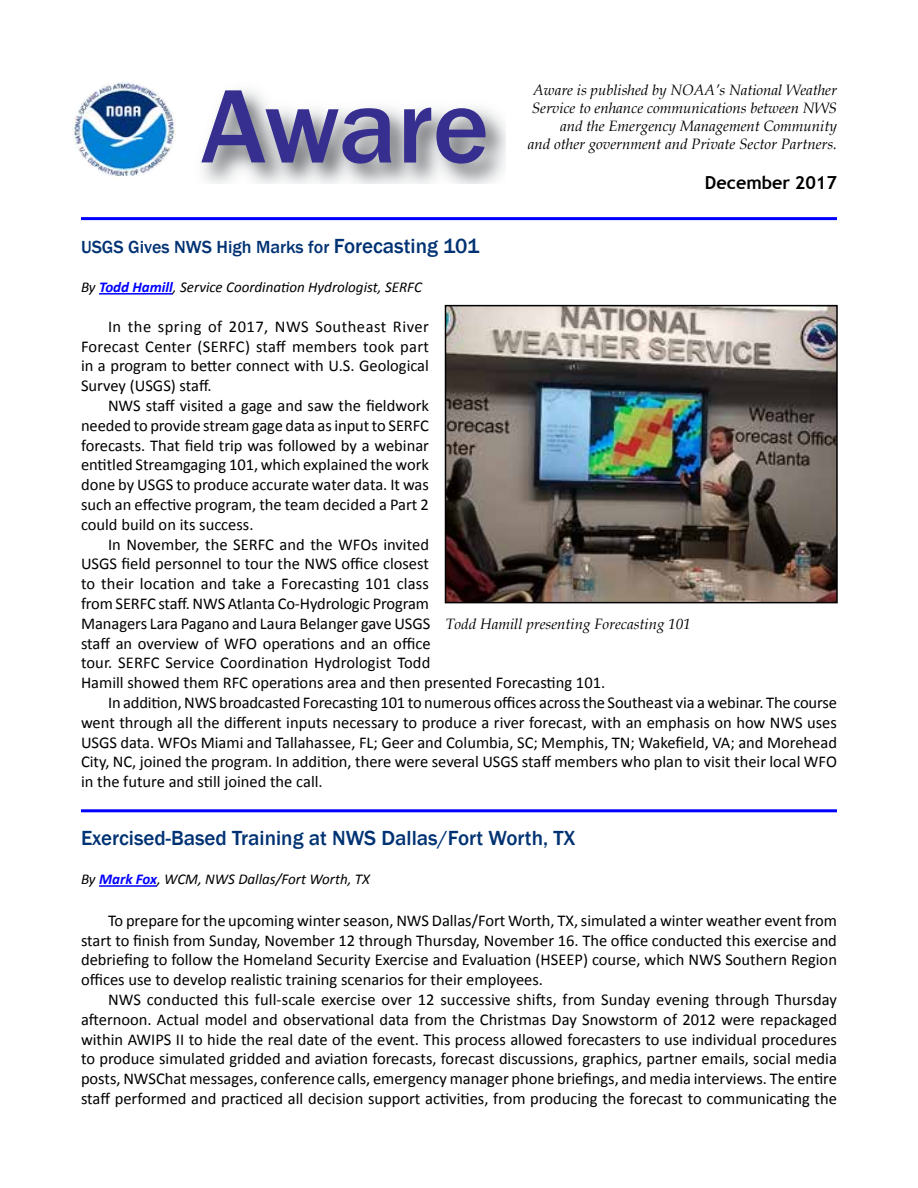
<style>
.page{position:relative;width:918px;height:1188px;background:#fff}
.page>*{position:absolute;margin:0;border:0;box-sizing:border-box;transform-origin:0 0}
.t1{font:500 108px "Franklin Gothic";letter-spacing:-.005em;color:#372f90}
.t2{font:500 21px "Franklin Gothic";color:#003273}
.t3{font:500 18px "Franklin Gothic";color:#003273}
.t4{font:700 18px "Trebuchet MS";color:#000}
.t5{font:16.5px/19.8px "Calibri";color:#000;text-align:justify}
.t6{font:italic 15px/18px "Book Antiqua";color:#000;text-align:right}
.t7{font:italic 15px "Calibri";color:#000}
.s1{font-size:21px}
.s2{font-weight:700;color:#00f}
</style>
<div class="page">
<img style="left:73px;top:81px;width:103px;height:95px">
<hr style="left:81px;top:217px;width:756px;height:3px;background:#00f">
<hr style="left:99px;top:293px;width:74px;height:2px;background:#00f">
<hr style="left:81px;top:809px;width:756px;height:3px;background:#00f">
<hr style="left:99px;top:885px;width:58px;height:2px;background:#00f">
<img style="left:448px;top:308px;width:387px;height:292px">
<div style="left:445px;top:305px;width:393px;height:298px;border:2px solid #000"></div>
<h1 class="t1" style="left:201px;top:60px;width:290px">Aware</h1>
<p class="t6" style="left:532px;top:81px;width:307px">Aware is published by NOAA’s National Weather<br>Service to enhance communications between NWS and the Emergency Management Community</p>
<p class="t6" style="left:528px;top:135px;width:311px">and other government and Private Sector Partners.</p>
<p class="t4" style="left:705px;top:171px;width:134px">December 2017</p>
<p class="t3" style="left:81px;top:235px;width:400px">USGS Gives NWS High Marks for <span class="s1">Forecasting 101</span></p>
<p class="t7" style="left:81px;top:277px;width:342px">By <span class="s2">Todd Hamill</span>, Service Coordination Hydrologist, SERFC</p>
<p class="t5" style="left:81px;top:316px;width:349px;text-indent:27px">In the spring of 2017, NWS Southeast River Forecast Center (SERFC) staff members took part in a program to better connect with U.S. Geological Survey (USGS) staff.</p>
<p class="t5" style="left:81px;top:396px;width:350px;text-indent:27px">NWS staff visited a gage and saw the fieldwork needed to provide stream gage data as input to SERFC forecasts. That field trip was followed by a webinar entitled Streamgaging 101, which explained the work done by USGS to produce accurate water data. It was such an effective program, the team decided a Part 2 could build on its success.</p>
<p class="t5" style="left:108px;top:534px;width:323px">In November, the SERFC and the WFOs invited</p>
<p class="t5" style="left:81px;top:554px;width:349px">USGS field personnel to tour the NWS office closest</p>
<p class="t5" style="left:81px;top:574px;width:350px">to their location and take a Forecasting 101 class</p>
<p class="t5" style="left:81px;top:594px;width:350px">from SERFC staff. NWS Atlanta Co-Hydrologic Program</p>
<p class="t5" style="left:81px;top:613px;width:351px">Managers Lara Pagano and Laura Belanger gave USGS</p>
<p class="t5" style="left:81px;top:633px;width:351px">staff an overview of WFO operations and an office</p>
<p class="t5" style="left:81px;top:653px;width:351px">tour. SERFC Service Coordination Hydrologist Todd</p>
<p class="t5" style="left:81px;top:673px;width:526px">Hamill showed them RFC operations area and then presented Forecasting 101.</p>
<p class="t5" style="left:108px;top:693px;width:730px">In addition, NWS broadcasted Forecasting 101 to numerous offices across the Southeast via a webinar. The course</p>
<p class="t5" style="left:81px;top:712px;width:757px">went through all the different inputs necessary to produce a river forecast, with an emphasis on how NWS uses</p>
<p class="t5" style="left:81px;top:732px;width:758px">USGS data. WFOs Miami and Tallahassee, FL; Geer and Columbia, SC; Memphis, TN; Wakefield, VA; and Morehead</p>
<p class="t5" style="left:81px;top:752px;width:757px">City, NC, joined the program. In addition, there were several USGS staff members who plan to visit their local WFO</p>
<p class="t5" style="left:81px;top:772px;width:243px">in the future and still joined the call.</p>
<p class="t6" style="left:446px;top:614px;width:247px">Todd Hamill presenting Forecasting 101</p>
<p class="t2" style="left:81px;top:825px;width:496px">Exercised-Based Training at NWS Dallas/Fort Worth, TX</p>
<p class="t7" style="left:81px;top:869px;width:290px">By <span class="s2">Mark Fox</span>, WCM, NWS Dallas/Fort Worth, TX</p>
<p class="t5" style="left:81px;top:910px;width:758px;text-indent:27px">To prepare for the upcoming winter season, NWS Dallas/Fort Worth, TX, simulated a winter weather event from start to finish from Sunday, November 12 through Thursday, November 16. The office conducted this exercise and debriefing to follow the Homeland Security Exercise and Evaluation (HSEEP) course, which NWS Southern Region offices use to develop realistic training scenarios for their employees.</p>
<p class="t5" style="left:81px;top:990px;width:758px;text-indent:27px">NWS conducted this full-scale exercise over 12 successive shifts, from Sunday evening through Thursday afternoon. Actual model and observational data from the Christmas Day Snowstorm of 2012 were repackaged within AWIPS II to hide the real date of the event. This process allowed forecasters to use individual procedures to produce simulated gridded and aviation forecasts, forecast discussions, graphics, partner emails, social media posts, NWSChat messages, conference calls, emergency manager phone briefings, and media interviews. The entire staff performed and practiced all decision support activities, from producing the forecast to communicating the</p>
</div>
